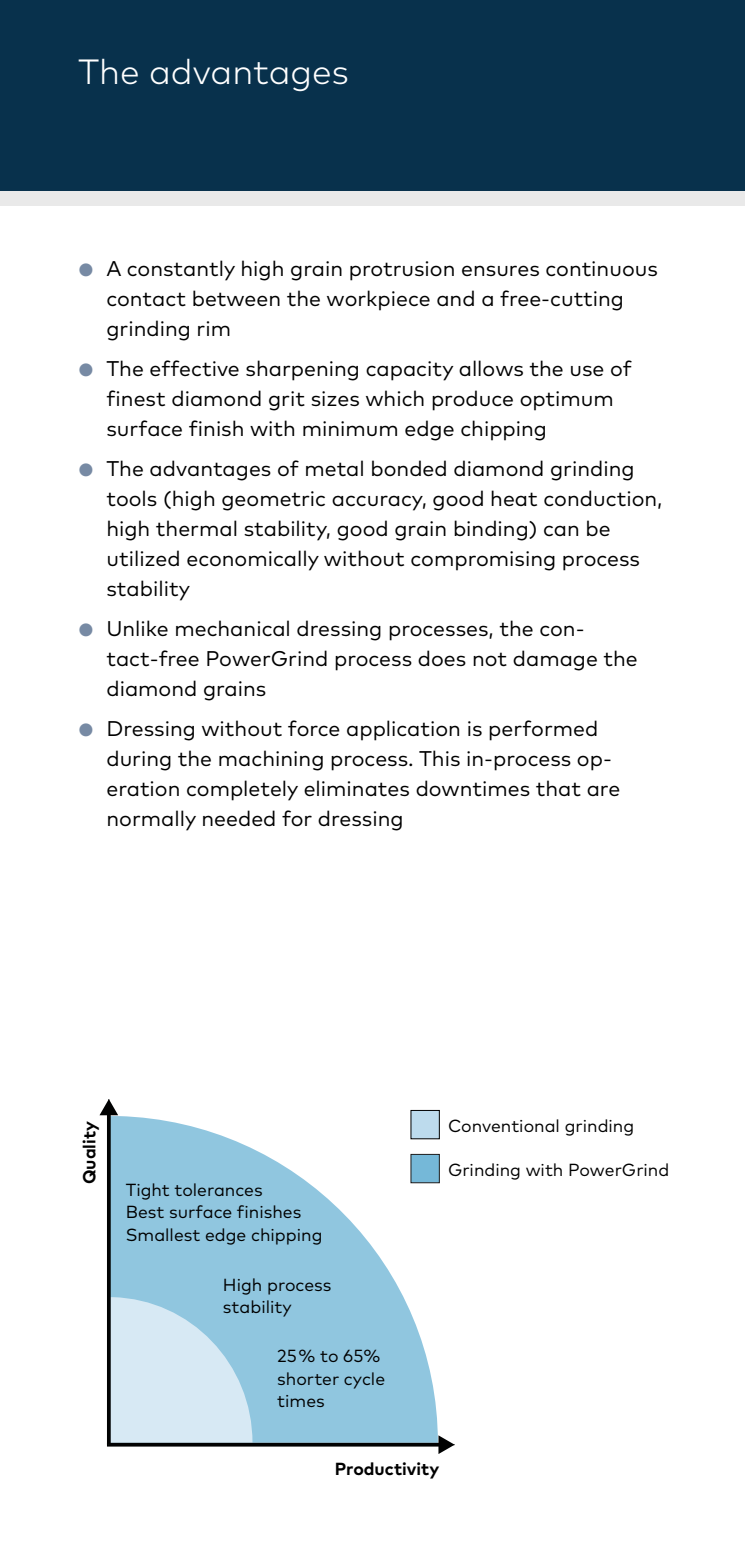
<style>
.page{position:relative;width:745px;height:1560px;background:#fff}
.page>*{position:absolute;margin:0;border:0;box-sizing:border-box;transform-origin:0 0}
.Headline_14pt_light{font:300 35px "Mark OT";color:#fff}
.Auflistung__Punkt_8{font:21.25px/30px "Mark OT";color:#000}
.Lauftext_7pt{font:17.5px/22.5px "Mark OT";color:#000}
.Lauftext_7pt-2{font:700 17.5px "Mark OT";color:#000}
.s1{font-size:17.5px;color:#778aa4}
</style>
<div class="page">
<div style="left:0;top:0;width:744px;height:191px;background:#08314c"></div>
<div style="left:0;top:191px;width:744px;height:15px;background:#e9e9e9"></div>
<svg style="left:111px;top:1115px;width:326px;height:327px;fill:#90c6df"></svg>
<svg style="left:111px;top:1296px;width:141px;height:146px;background:#c7e1ef"></svg>
<svg style="left:109px;top:1442px;width:329px;height:4px"></svg>
<svg style="left:438px;top:1435px;width:16px;height:18px"></svg>
<svg style="left:107px;top:1115px;width:4px;height:329px"></svg>
<svg style="left:99px;top:1099px;width:19px;height:16px"></svg>
<div style="left:410px;top:1109px;width:29px;height:29px;background:#bddbed"></div>
<div style="left:410px;top:1153px;width:29px;height:29px;background:#75b8d8"></div>
<p class="Headline_14pt_light" style="left:78px;top:51px;width:272px">The advantages</p>
<p class="Auflistung__Punkt_8" style="left:106px;top:253px;width:552px;text-indent:-28px"><span class="s1">●</span> A constantly high grain protrusion ensures continuous contact between the workpiece and a free-cutting grinding rim</p>
<p class="Auflistung__Punkt_8" style="left:106px;top:353px;width:527px;text-indent:-28px"><span class="s1">●</span> The effective sharpening capacity allows the use of finest diamond grit sizes which produce optimum surface finish with minimum edge chipping</p>
<p class="Auflistung__Punkt_8" style="left:106px;top:453px;width:557px;text-indent:-28px"><span class="s1">●</span> The advantages of metal bonded diamond grinding tools (high geometric accuracy, good heat conduction, high thermal stability, good grain binding) can be utilized economically without compromising process stability</p>
<p class="Auflistung__Punkt_8" style="left:106px;top:613px;width:532px;text-indent:-28px"><span class="s1">●</span> Unlike mechanical dressing processes, the con&shy;tact-free PowerGrind process does not damage the diamond grains</p>
<p class="Auflistung__Punkt_8" style="left:106px;top:713px;width:515px;text-indent:-28px"><span class="s1">●</span> Dressing without force application is performed during the machining process. This in-process op&shy;eration completely eliminates downtimes that are normally needed for dressing</p>
<p class="Lauftext_7pt-2" style="left:78px;top:1183px;width:65px;rotate:-90deg">Quality</p>
<p class="Lauftext_7pt" style="left:126px;top:1178px;width:138px">Tight tolerances</p>
<p class="Lauftext_7pt" style="left:126px;top:1200px;width:177px">Best surface finishes</p>
<p class="Lauftext_7pt" style="left:126px;top:1223px;width:198px">Smallest edge chipping</p>
<p class="Lauftext_7pt" style="left:223px;top:1273px;width:110px">High process stability</p>
<p class="Lauftext_7pt" style="left:277px;top:1344px;width:109px">25 % to 65% shorter cycle times</p>
<p class="Lauftext_7pt" style="left:447px;top:1114px;width:188px">Conventional grinding</p>
<p class="Lauftext_7pt" style="left:447px;top:1158px;width:223px">Grinding with PowerGrind</p>
<p class="Lauftext_7pt-2" style="left:334px;top:1456px;width:106px">Productivity</p>
</div>
